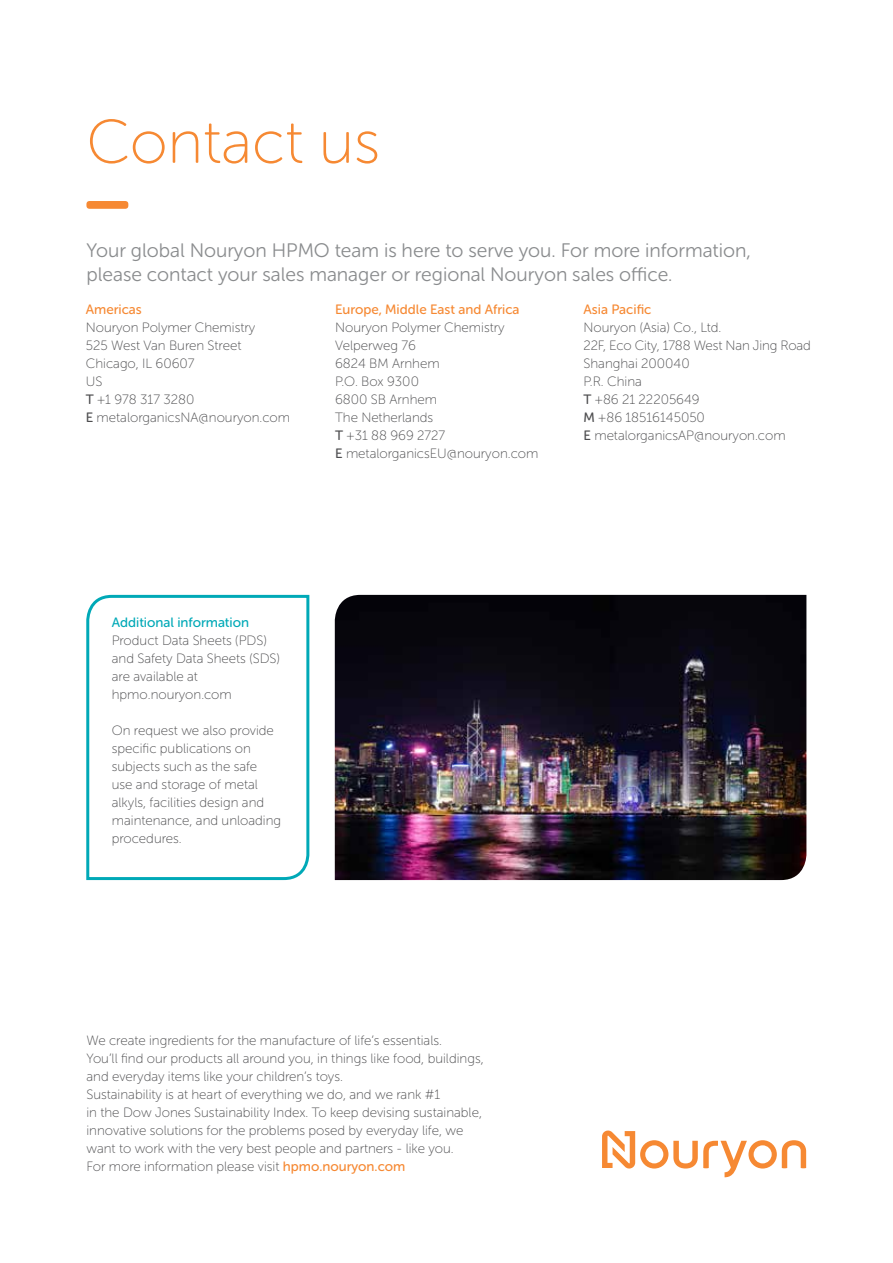
<style>
.page{position:relative;width:893px;height:1263px;background:#fff}
.page>*{position:absolute;margin:0;border:0;box-sizing:border-box;transform-origin:0 0}
.t1{font:61.5px "Museo Sans Rounded 100";color:#f68933}
.t2{font:19.5px/24px "Museo Sans Rounded 300";color:#8a8c8e}
.t3{font:13.5px/18px "Museo Sans Rounded 100";color:#4d4d4f}
.t4{font:13.5px "Museo Sans Rounded 500";color:#f68933}
.t5{font:13.5px "Museo Sans Rounded 500";color:#00a9b7}
.s1{font-family:"Museo Sans Rounded 500"}
.s2{font-family:"Museo Sans Rounded 500";color:#f68933}
</style>
<div class="page">
<div style="left:86px;top:201px;width:42px;height:8px;background:#f68933;border-radius:3px"></div>
<svg style="left:602px;top:1130px;width:204px;height:47px"></svg>
<svg style="left:86px;top:594px;width:224px;height:287px"></svg>
<img style="left:335px;top:595px;width:471px;height:285px">
<h1 class="t1" style="left:87px;top:109px;width:295px">Contact us</h1>
<h2 class="t2" style="left:86px;top:238px;width:666px">Your global Nouryon HPMO team is here to serve you. For more information, please contact your sales manager or regional Nouryon sales office.</h2>
<p class="t4" style="left:86px;top:302px;width:57px">Americas</p>
<p class="t3" style="left:86px;top:319px;width:206px">Nouryon Polymer Chemistry<br>525 West Van Buren Street<br>Chicago, IL 60607<br>US<br><span class="s1">T</span> +1 978 317 3280<br><span class="s1">E</span> metalorganicsNA@nouryon.com</p>
<p class="t4" style="left:335px;top:302px;width:186px">Europe, Middle East and Africa</p>
<p class="t3" style="left:335px;top:319px;width:205px">Nouryon Polymer Chemistry<br>Velperweg 76<br>6824 BM Arnhem<br>P.O. Box 9300<br>6800 SB Arnhem<br>The Netherlands<br><span class="s1">T</span> +31 88 969 2727<br><span class="s1">E</span> metalorganicsEU@nouryon.com</p>
<p class="t4" style="left:583px;top:302px;width:69px">Asia Pacific</p>
<p class="t3" style="left:583px;top:319px;width:229px">Nouryon (Asia) Co., Ltd.<br>22F, Eco City, 1788 West Nan Jing Road<br>Shanghai 200040<br>P.R. China<br><span class="s1">T</span> +86 21 22205649<br><span class="s1">M</span> +86 18516145050<br><span class="s1">E</span> metalorganicsAP@nouryon.com</p>
<p class="t5" style="left:112px;top:615px;width:139px">Additional information</p>
<p class="t3" style="left:112px;top:631px;width:170px">Product Data Sheets (PDS) and Safety Data Sheets (SDS) are available at hpmo.nouryon.com</p>
<p class="t3" style="left:112px;top:721px;width:171px">On request we also provide specific publications on subjects such as the safe use and storage of metal alkyls, facilities design and maintenance, and unloading procedures.</p>
<p class="t3" style="left:86px;top:1031px;width:399px">We create ingredients for the manufacture of life’s essentials.<br>You’ll find our products all around you, in things like food, buildings, and everyday items like your children’s toys.<br>Sustainability is at heart of everything we do, and we rank #1<br>in the Dow Jones Sustainability Index. To keep devising sustainable, innovative solutions for the problems posed by everyday life, we want to work with the very best people and partners - like you.<br>For more information please visit <span class="s2">hpmo.nouryon.com</span></p>
</div>
